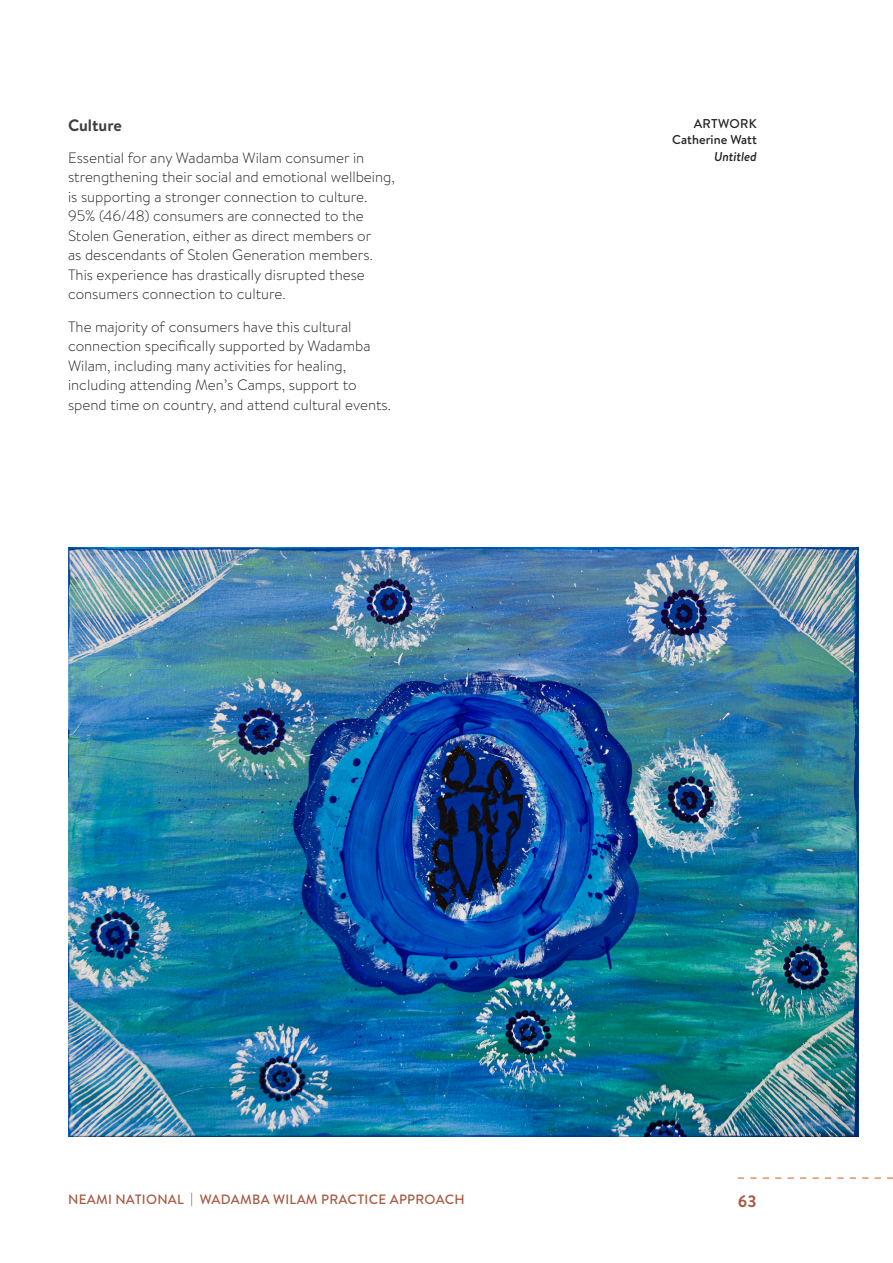
<style>
.page{position:relative;width:893px;height:1263px;background:#fff}
.page>*{position:absolute;margin:0;border:0;box-sizing:border-box;transform-origin:0 0}
.t1{font:700 16.5px "Brandon Text";color:#3e3e3f}
.t2{font:700 16.5px "Brandon Text";color:#a65942}
.Body{font:300 15px/19.5px "Brandon Text";color:#231f20}
.t3{font:500 13.5px "Brandon Text";letter-spacing:.02em;color:#a65942}
.t4{font:500 12.75px/16.5px "Brandon Text";color:#231f20;text-align:right}
.s1{font-style:italic}
</style>
<div class="page">
<img style="left:68px;top:547px;width:791px;height:589px">
<svg style="left:738px;top:1177px;width:155px;height:2px"></svg>
<h3 class="t1" style="left:68px;top:113px;width:55px">Culture</h3>
<p class="Body" style="left:68px;top:147px;width:328px">Essential for any Wadamba Wilam consumer in strengthening their social and emotional wellbeing, is supporting a stronger connection to culture.<br>95% (46/48) consumers are connected to the Stolen Generation, either as direct members or<br>as descendants of Stolen Generation members.<br>This experience has drastically disrupted these consumers connection to culture.</p>
<p class="Body" style="left:68px;top:316px;width:324px">The majority of consumers have this cultural connection specifically supported by Wadamba Wilam, including many activities for healing, including attending Men’s Camps, support to spend time on country, and attend cultural events.</p>
<p class="t4" style="left:672px;top:115px;width:86px">ARTWORK<br>Catherine Watt<br><span class="s1">Untitled</span></p>
<p class="t3" style="left:68px;top:1190px;width:398px">NEAMI NATIONAL | WADAMBA WILAM PRACTICE APPROACH</p>
<p class="t2" style="left:738px;top:1189px;width:20px">63</p>
</div>
